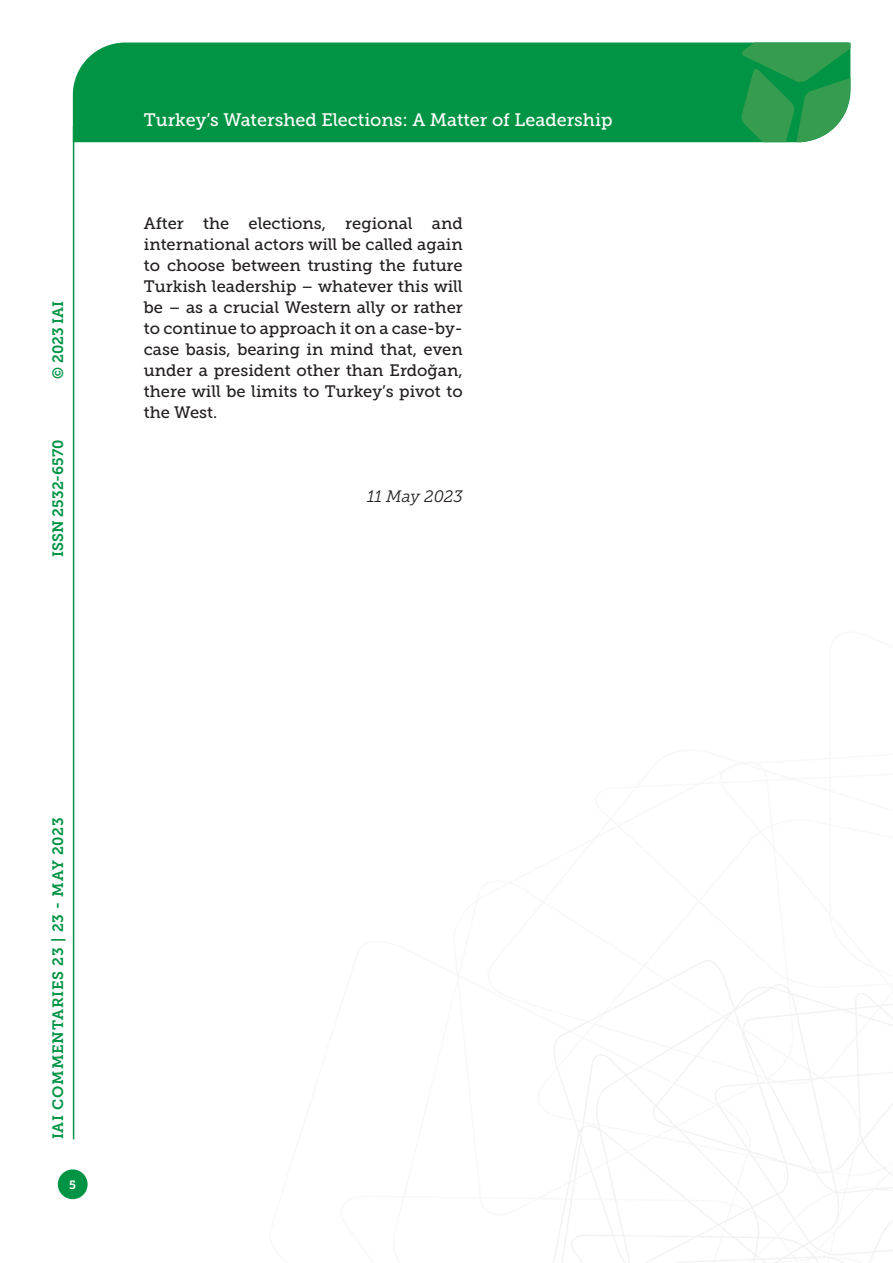
<style>
.page{position:relative;width:893px;height:1263px;background:#fff}
.page>*{position:absolute;margin:0;border:0;box-sizing:border-box;transform-origin:0 0}
.t1{font:18px "Museo Slab 500";color:#fff}
.Testo{font:16.5px/21px "Museo Slab 500";color:#231f20;text-align:justify}
.Testo-2{font:italic 16.5px "Museo Slab 300";color:#231f20}
.t2{font:15px "Museo Slab 700";letter-spacing:.045em;color:#009444}
.t3{font:15px "Museo Slab 700";color:#009444}
.t4{font:12px "Museo Slab 700";color:#fff}
</style>
<div class="page">
<svg style="left:553px;top:960px;width:340px;height:303px"></svg>
<div style="left:73px;top:43px;width:668px;height:99px;background:#009444"></div>
<svg style="left:741px;top:43px;width:109px;height:99px;background:#319e55"></svg>
<div style="left:58px;top:1169px;width:30px;height:30px;background:#009444;border-radius:50%"></div>
<hr style="left:73px;top:126px;width:1px;height:1013px;background:#009444">
<p class="t2" style="left:50px;top:379px;width:80px;rotate:-90deg">© 2023 IAI</p>
<p class="t3" style="left:50px;top:557px;width:119px;rotate:-90deg">ISSN 2532-6570</p>
<p class="t1" style="left:144px;top:110px;width:470px">Turkey’s Watershed Elections: A Matter of Leadership</p>
<p class="Testo" style="left:144px;top:213px;width:320px">After the elections, regional and international actors will be called again to choose between trusting the future Turkish leadership – whatever this will be – as a crucial Western ally or rather to continue to approach it on a case-by&shy;case basis, bearing in mind that, even under a president other than Erdoğan, there will be limits to Turkey’s pivot to the West.</p>
<p class="Testo-2" style="left:367px;top:487px;width:97px">11 May 2023</p>
<p class="t2" style="left:50px;top:1139px;width:324px;rotate:-90deg">IAI COMMENTARIES 23 | 23 - MAY 2023</p>
<p class="t4" style="left:69px;top:1178px;width:8px">5</p>
</div>
